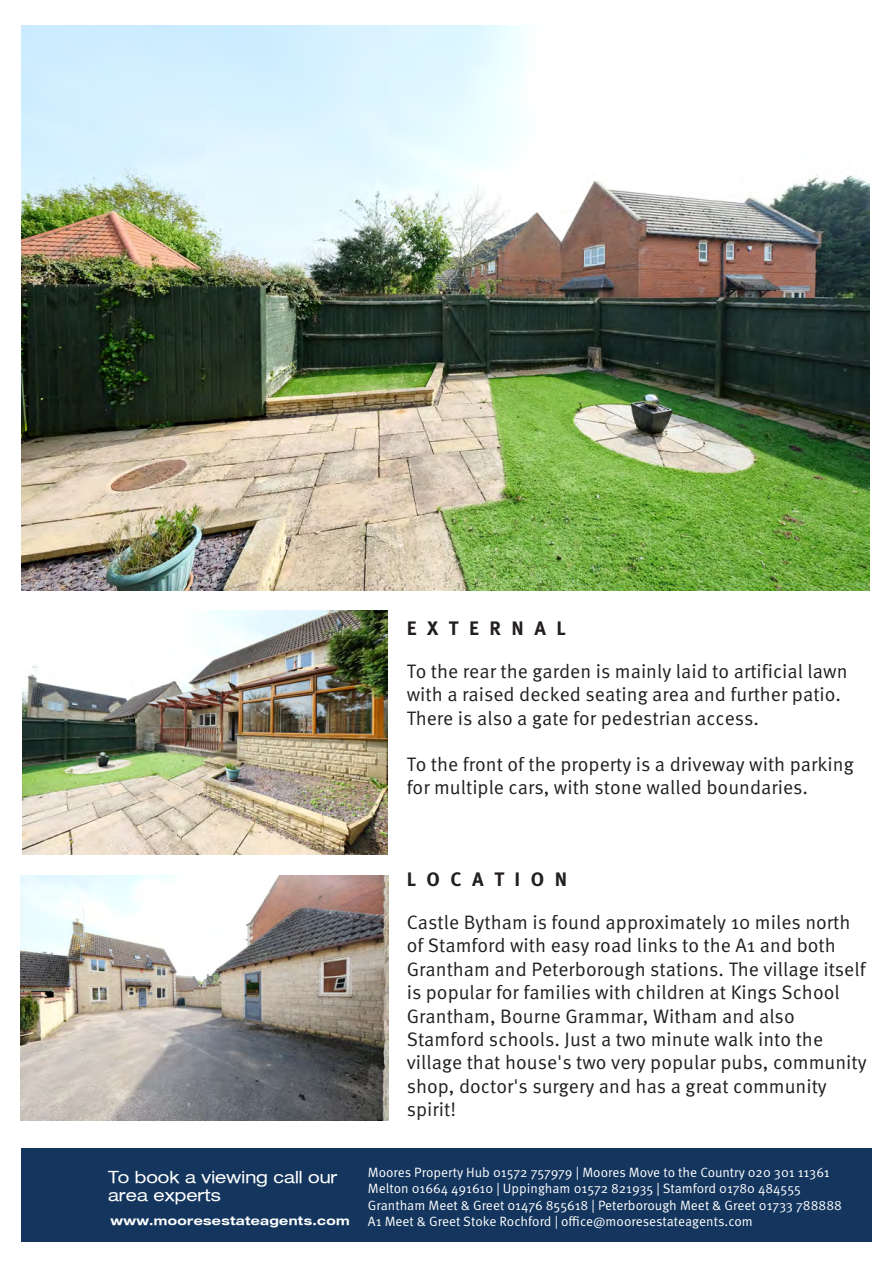
<style>
.page{position:relative;width:893px;height:1263px;background:#fff}
.page>*{position:absolute;margin:0;border:0;box-sizing:border-box;transform-origin:0 0}
.t1{font:19.5px/23.4px "Meta Pro";color:#231f20}
.t2{font:700 19.5px "Meta Pro";letter-spacing:.54em;color:#231f20}
.t3{font:expanded 16.8px/18.6px "Helvetica Neue LT";color:#fff}
.t4{font:13.5px/16.5px "Meta Pro Norm";color:#fff}
.t5{font:700 expanded 12px "Helvetica Neue LT";letter-spacing:.03em;color:#fff}
</style>
<div class="page">
<img style="left:21px;top:876px;width:367px;height:245px">
<img style="left:23px;top:610px;width:365px;height:244px">
<img style="left:22px;top:26px;width:847px;height:565px">
<div style="left:21px;top:1148px;width:851px;height:94px;background:#13355e"></div>
<p class="t2" style="left:407px;top:616px;width:161px">EXTERNAL</p>
<p class="t1" style="left:407px;top:660px;width:442px">To the rear the garden is mainly laid to artificial lawn with a raised decked seating area and further patio.<br>There is also a gate for pedestrian access.</p>
<p class="t1" style="left:407px;top:753px;width:448px">To the front of the property is a driveway with parking for multiple cars, with stone walled boundaries.</p>
<p class="t2" style="left:407px;top:867px;width:162px">LOCATION</p>
<p class="t1" style="left:407px;top:911px;width:462px">Castle Bytham is found approximately 10 miles north of Stamford with easy road links to the A1 and both Grantham and Peterborough stations. The village itself is popular for families with children at Kings School Grantham, Bourne Grammar, Witham and also Stamford schools. Just a two minute walk into the village that house's two very popular pubs, community shop, doctor's surgery and has a great community spirit!</p>
<p class="t3" style="left:108px;top:1167px;width:231px">To book a viewing call our area experts</p>
<p class="t4" style="left:368px;top:1163px;width:463px">Moores Property Hub 01572 757979 | Moores Move to the Country 020 301 11361<br>Melton 01664 491610 | Uppingham 01572 821935 | Stamford 01780 484555</p>
<p class="t4" style="left:368px;top:1196px;width:476px">Grantham Meet &amp; Greet 01476 855618 | Peterborough Meet &amp; Greet 01733 788888</p>
<p class="t5" style="left:111px;top:1213px;width:241px">www.mooresestateagents.com</p>
<p class="t4" style="left:368px;top:1212px;width:386px">A1 Meet &amp; Greet Stoke Rochford | office@mooresestateagents.com</p>
</div>
